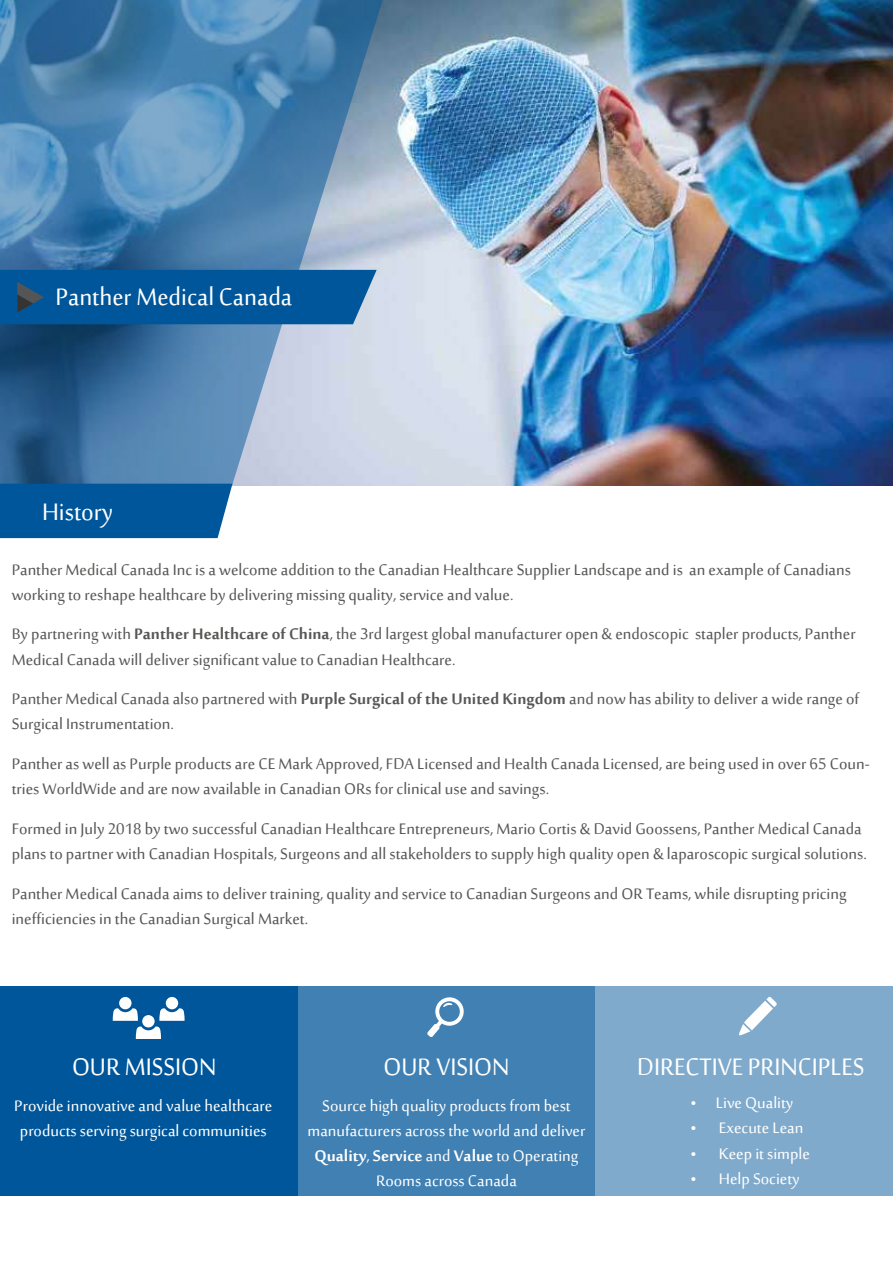
<style>
.page{position:relative;width:893px;height:1263px;background:#fff}
.page>*{position:absolute;margin:0;border:0;box-sizing:border-box;transform-origin:0 0}
.t1{font:33px "Sakkal Majalla";color:#fff;scale:.96 1}
.t2{font:21px/25.2px "Sakkal Majalla";color:#575756}
.t3{font:21px/25.2px "Sakkal Majalla";color:#fff;text-align:center}
.s1{font-weight:700}
</style>
<div class="page">
<img style="left:386px;top:0;width:507px;height:485px">
<svg style="left:0;top:0;width:386px;height:486px;background:#5f8cb3"></svg>
<div style="left:0;top:484px;width:232px;height:54px;background:#00569a"></div>
<div style="left:0;top:270px;width:377px;height:54px;background:#00569a"></div>
<div style="left:0;top:986px;width:297px;height:209px;background:#00569a"></div>
<div style="left:297px;top:986px;width:297px;height:209px;background:#4080b3"></div>
<div style="left:595px;top:986px;width:298px;height:209px;background:#80aacc"></div>
<svg style="left:739px;top:997px;width:38px;height:38px"></svg>
<svg style="left:427px;top:997px;width:37px;height:40px"></svg>
<div style="left:119px;top:997px;width:13px;height:12px;background:#fff;border-radius:50%"></div>
<div style="left:166px;top:997px;width:12px;height:12px;background:#fff;border-radius:50%"></div>
<svg style="left:112px;top:1008px;width:73px;height:31px"></svg>
<h1 class="t1" style="left:56px;top:279px;width:248px">Panther Medical Canada</h1>
<h1 class="t1" style="left:42px;top:494px;width:75px">History</h1>
<p class="t2" style="left:12px;top:558px;width:841px">Panther Medical Canada Inc is a welcome addition to the Canadian Healthcare Supplier Landscape and is an example of Canadians working to reshape healthcare by delivering missing quality, service and value.</p>
<p class="t2" style="left:12px;top:623px;width:845px">By partnering with <span class="s1">Panther Healthcare of China</span>, the 3rd largest global manufacturer open &amp; endoscopic stapler products, Panther<br>Medical Canada will deliver significant value to Canadian Healthcare.</p>
<p class="t2" style="left:12px;top:688px;width:849px">Panther Medical Canada also partnered with <span class="s1">Purple Surgical of the United Kingdom</span> and now has ability to deliver a wide range of<br>Surgical Instrumentation.</p>
<p class="t2" style="left:12px;top:752px;width:860px">Panther as well as Purple products are CE Mark Approved, FDA Licensed and Health Canada Licensed, are being used in over 65 Coun&shy;tries WorldWide and are now available in Canadian ORs for clinical use and savings.</p>
<p class="t2" style="left:12px;top:817px;width:856px">Formed in July 2018 by two successful Canadian Healthcare Entrepreneurs, Mario Cortis &amp; David Goossens, Panther Medical Canada plans to partner with Canadian Hospitals, Surgeons and all stakeholders to supply high quality open &amp; laparoscopic surgical solutions.</p>
<p class="t2" style="left:12px;top:882px;width:836px">Panther Medical Canada aims to deliver training, quality and service to Canadian Surgeons and OR Teams, while disrupting pricing inefficiencies in the Canadian Surgical Market.</p>
<h1 class="t1" style="left:72px;top:1049px;width:152px">OUR MISSION</h1>
<p class="t3" style="left:14px;top:1094px;width:260px;text-align:left">Provide innovative and value healthcare products serving surgical communities</p>
<h1 class="t1" style="left:384px;top:1049px;width:133px">OUR VISION</h1>
<p class="t3" style="left:308px;top:1094px;width:279px">Source high quality products from best manufacturers across the world and deliver <span class="s1">Quality</span>, <span class="s1">Service</span> and <span class="s1">Value</span> to Operating Rooms across Canada</p>
<h1 class="t1" style="left:637px;top:1049px;width:238px">DIRECTIVE PRINCIPLES</h1>
<p class="t3" style="left:691px;top:1092px;width:104px">• Live Quality</p>
<p class="t3" style="left:691px;top:1117px;width:114px">• Execute Lean</p>
<p class="t3" style="left:691px;top:1142px;width:121px">• Keep it simple</p>
<p class="t3" style="left:691px;top:1167px;width:111px">• Help Society</p>
</div>
